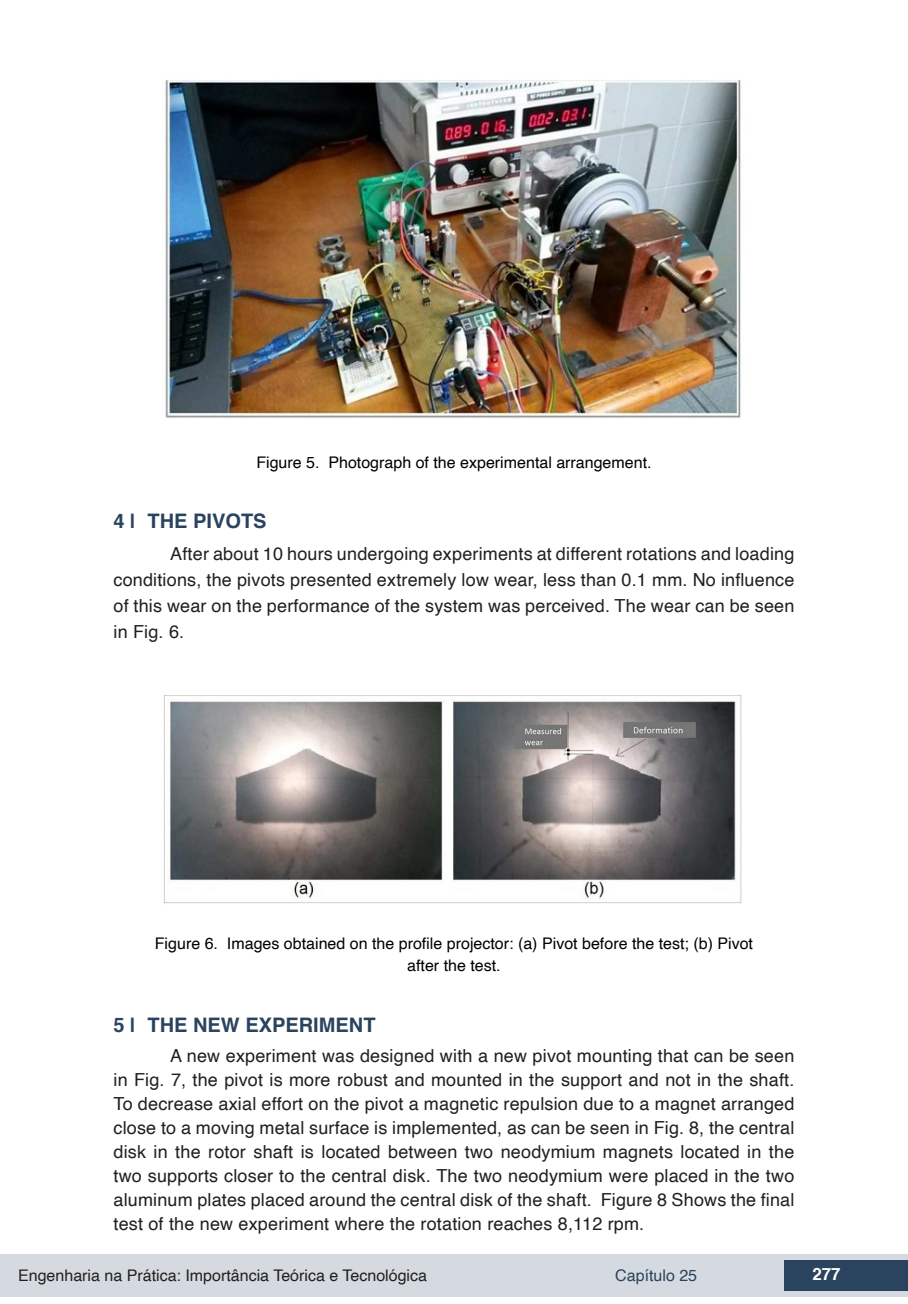
<style>
.page{position:relative;width:908px;height:1304px;background:#fff}
.page>*{position:absolute;margin:0;border:0;box-sizing:border-box;transform-origin:0 0}
.TITULO_1{font:700 20px "Helvetica";color:#2a435e}
.txt{font:18px/24px "Helvetica";letter-spacing:.01em;color:#231f20;text-align:justify}
.t1{font:700 16.8px "Helvetica";color:#fff}
.info_tab_graf_imag{font:16px/22px "Helvetica";color:#000;text-align:center}
.t2{font:16px "Helvetica";color:#231f20}
.t3{font:16px "Helvetica";color:#2a435e}
</style>
<div class="page">
<div style="left:0;top:1254px;width:906px;height:43px;background:#d4dadf"></div>
<div style="left:784px;top:1261px;width:123px;height:30px;background:#2a435e"></div>
<img style="left:165px;top:80px;width:576px;height:340px">
<img style="left:163px;top:695px;width:579px;height:209px">
<p class="info_tab_graf_imag" style="left:256px;top:452px;width:396px">Figure 5. Photograph of the experimental arrangement.</p>
<p class="TITULO_1" style="left:113px;top:505px;width:154px">4 | THE PIVOTS</p>
<p class="txt" style="left:113px;top:541px;width:682px;line-height:26px;text-indent:57px">After about 10 hours undergoing experiments at different rotations and loading conditions, the pivots presented extremely low wear, less than 0.1 mm. No influence of this wear on the performance of the system was perceived. The wear can be seen in Fig. 6.</p>
<p class="info_tab_graf_imag" style="left:155px;top:933px;width:599px">Figure 6. Images obtained on the profile projector: (a) Pivot before the test; (b) Pivot after the test.</p>
<p class="TITULO_1" style="left:113px;top:1009px;width:263px">5 | THE NEW EXPERIMENT</p>
<p class="txt" style="left:113px;top:1044px;width:682px;text-indent:57px">A new experiment was designed with a new pivot mounting that can be seen in Fig. 7, the pivot is more robust and mounted in the support and not in the shaft.<br>To decrease axial effort on the pivot a magnetic repulsion due to a magnet arranged close to a moving metal surface is implemented, as can be seen in Fig. 8, the central disk in the rotor shaft is located between two neodymium magnets located in the two supports closer to the central disk. The two neodymium were placed in the two aluminum plates placed around the central disk of the shaft. Figure 8 Shows the final test of the new experiment where the rotation reaches 8,112 rpm.</p>
<p class="t2" style="left:18px;top:1263px;width:410px">Engenharia na Prática: Importância Teórica e Tecnológica</p>
<p class="t3" style="left:615px;top:1263px;width:83px">Capítulo 25</p>
<p class="t1" style="left:812px;top:1261px;width:30px">277</p>
</div>
